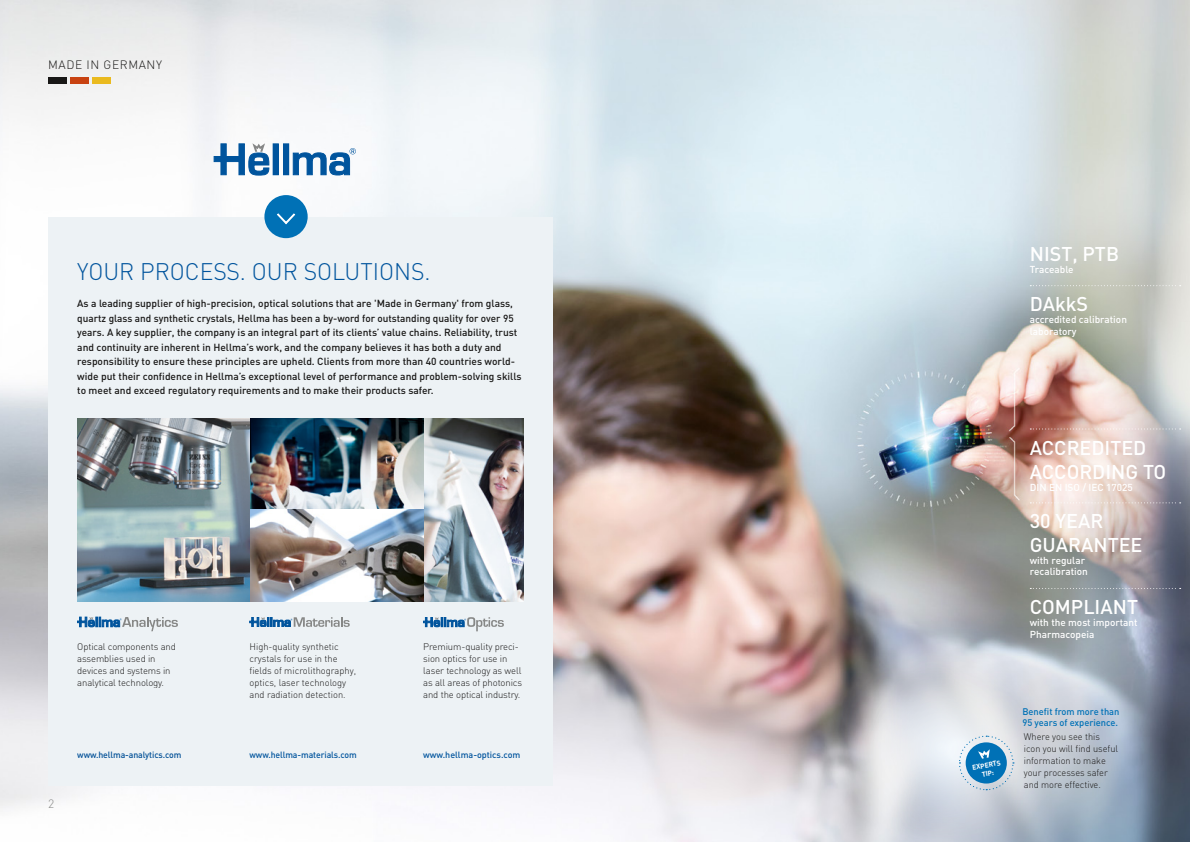
<style>
.page{position:relative;width:1191px;height:842px;background:#fff}
.page>*{position:absolute;margin:0;border:0;box-sizing:border-box;transform-origin:0 0}
.t1{font:300 23.7px "DIN";color:#00549d}
.t2{font:500 19.7px/23.6px "DIN";color:#fff}
.t3{font:300 12px "DIN";letter-spacing:.05em;color:#181716}
.t4{font:300 12px "DIN";color:#868786}
.t5{font:500 10.2px/14.5px "DIN";color:#181716}
.t6{font:500 10px/12px "DIN";color:#fff}
.t7{font:300 9.5px/12px "DIN";letter-spacing:-.01em;color:#181716}
.t8{font:300 9.5px/12px "DIN Pro";color:#181716}
.t9{font:500 9.5px/11px "DIN";letter-spacing:-.005em;color:#0071b6}
.t10{font:500 9px "DIN";letter-spacing:-.01em;color:#00549d}
.t11{font:700 7px/8px "DIN";color:#fff;text-align:center}
</style>
<div class="page">
<img style="left:0;top:1px;width:1189px;height:841px">
<div style="left:48px;top:217px;width:505px;height:568px;background:#edf2f5"></div>
<div style="left:273px;top:144px;width:5px;height:31px;background:#00549d"></div>
<div style="left:273px;top:143px;width:6px;height:32px;border:1px solid #00549d"></div>
<div style="left:283px;top:144px;width:6px;height:31px;background:#00549d"></div>
<svg style="left:292px;top:148px;width:64px;height:28px"></svg>
<svg style="left:214px;top:143px;width:56px;height:33px"></svg>
<div style="left:264px;top:195px;width:44px;height:43px;background:#0071b6;border-radius:50%"></div>
<svg style="left:277px;top:213px;width:18px;height:11px"></svg>
<div style="left:48px;top:77px;width:19px;height:7px;background:#181716"></div>
<div style="left:70px;top:77px;width:19px;height:7px;background:#c84211"></div>
<div style="left:92px;top:77px;width:19px;height:7px;background:#eaba1f"></div>
<svg style="left:779px;top:570px;width:360px;height:272px;background:#b8b8be"></svg>
<img style="left:77px;top:418px;width:447px;height:183px">
<svg style="left:958px;top:735px;width:56px;height:56px;background:#82b4d4"></svg>
<svg style="left:77px;top:617px;width:101px;height:14px"></svg>
<svg style="left:423px;top:617px;width:81px;height:14px"></svg>
<svg style="left:249px;top:617px;width:101px;height:10px"></svg>
<svg style="left:1030px;top:285px;width:150px;height:1px"></svg>
<svg style="left:1030px;top:428px;width:150px;height:1px"></svg>
<svg style="left:1030px;top:502px;width:150px;height:1px"></svg>
<svg style="left:1030px;top:588px;width:150px;height:1px"></svg>
<p class="t3" style="left:48px;top:57px;width:115px">MADE IN GERMANY</p>
<h1 class="t1" style="left:77px;top:256px;width:355px">YOUR PROCESS. OUR SOLUTIONS.</h1>
<p class="t5" style="left:77px;top:296px;width:446px">As a leading supplier of high-precision, optical solutions that are 'Made in Germany' from glass, quartz glass and synthetic crystals, Hellma has been a by-word for outstanding quality for over 95 years. A key supplier, the company is an integral part of its clients’ value chains. Reliability, trust and continuity are inherent in Hellma’s work, and the company believes it has both a duty and responsibility to ensure these principles are upheld. Clients from more than 40 countries world&shy;wide put their confidence in Hellma’s exceptional level of performance and problem-solving skills to meet and exceed regulatory requirements and to make their products safer.</p>
<p class="t7" style="left:77px;top:640px;width:100px">Optical components and assemblies used in devices and systems in analytical technology.</p>
<p class="t7" style="left:423px;top:640px;width:101px">Premium-quality preci&shy;sion optics for use in laser technology as well as all areas of photonics and the optical industry.</p>
<p class="t7" style="left:249px;top:640px;width:108px">High-quality synthetic crystals for use in the fields of microlithography, optics, laser technology and radiation detection.</p>
<p class="t4" style="left:48px;top:796px;width:8px">2</p>
<p class="t10" style="left:77px;top:749px;width:106px">www.hellma-analytics.com</p>
<p class="t10" style="left:249px;top:749px;width:109px">www.hellma-materials.com</p>
<p class="t10" style="left:423px;top:749px;width:99px">www.hellma-optics.com</p>
<h2 class="t2" style="left:1029px;top:242px;width:91px">NIST, PTB</h2>
<p class="t6" style="left:1029px;top:263px;width:45px">Traceable</p>
<h2 class="t2" style="left:1029px;top:291px;width:60px">DAkkS</h2>
<p class="t6" style="left:1029px;top:313px;width:99px">accredited calibration laboratory</p>
<h2 class="t2" style="left:1029px;top:435px;width:138px">ACCREDITED<br>ACCORDING TO</h2>
<p class="t6" style="left:1029px;top:481px;width:105px">DIN EN ISO / IEC 17025</p>
<h2 class="t2" style="left:1029px;top:509px;width:114px">30 YEAR<br>GUARANTEE</h2>
<p class="t6" style="left:1029px;top:554px;width:60px;line-height:11.5px">with regular recalibration</p>
<h2 class="t2" style="left:1029px;top:594px;width:110px">COMPLIANT</h2>
<p class="t6" style="left:1029px;top:616px;width:109px">with the most important<br>Pharmacopeia</p>
<p class="t11" style="left:971px;top:763px;width:30px;rotate:-10deg">EXPERTS<br>TIP:</p>
<p class="t9" style="left:1022px;top:706px;width:98px">Benefit from more than<br>95 years of experience.</p>
<p class="t8" style="left:1024px;top:730px;width:96px">Where you see this icon you will find useful information to make your processes safer and more effective.</p>
</div>
